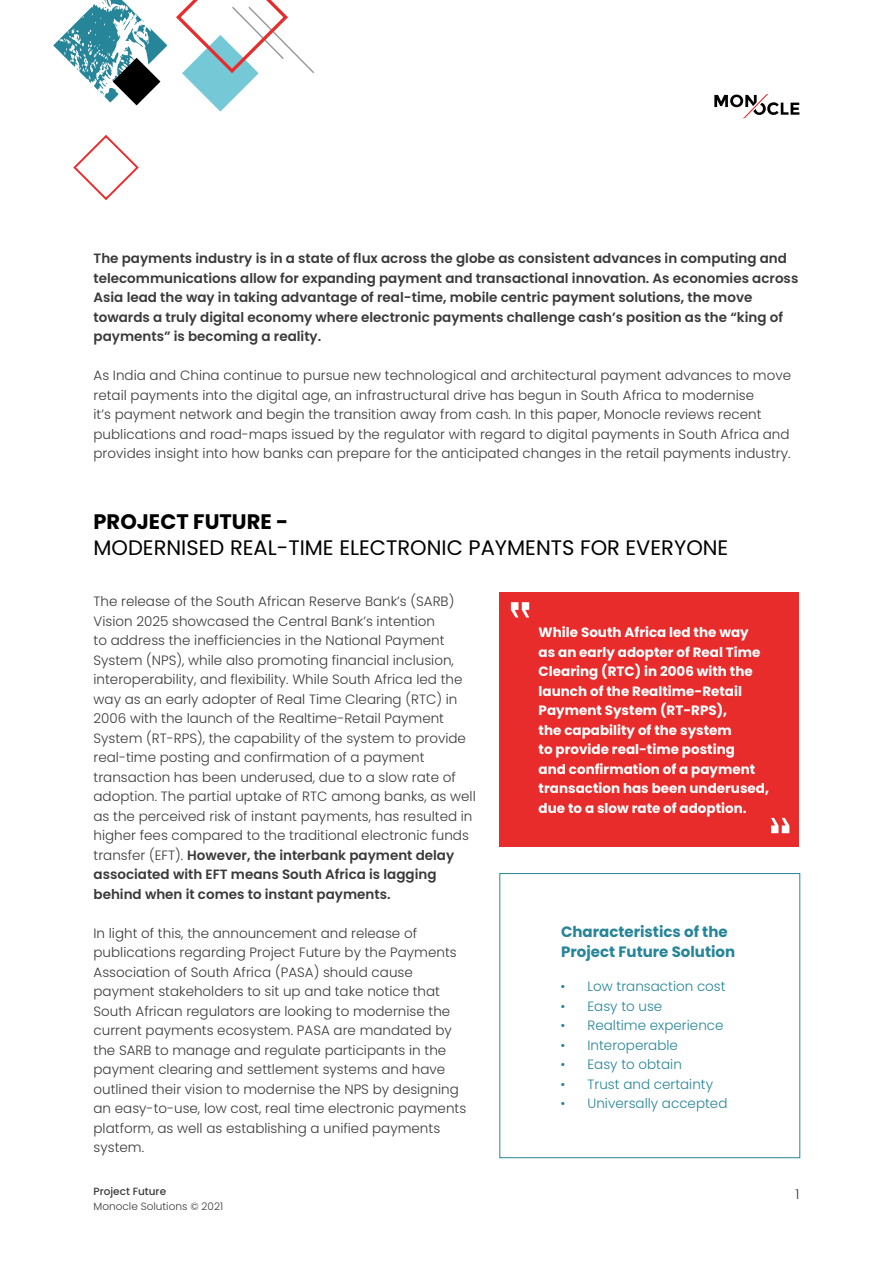
<style>
.page{position:relative;width:893px;height:1263px;background:#fff}
.page>*{position:absolute;margin:0;border:0;box-sizing:border-box;transform-origin:0 0}
.t1{font:21px "Poppins";color:#000}
.t2{font:700 21px "Poppins";color:#000}
.t3{font:700 15px/19.5px "Poppins";color:#268599}
.t4{font:300 13.5px/19.5px "Poppins";color:#3a3a3a}
.t5{font:600 13.5px/19.5px "Poppins";color:#3a3a3a}
.t6{font:700 13.5px/19.5px "Poppins";color:#fff}
.t7{font:300 13.5px "Poppins";color:#268599}
.t8{font:300 10.5px "Poppins";color:#3a3a3a}
.t9{font:500 10.5px "Poppins";color:#3a3a3a}
.s1{font-weight:600}
</style>
<div class="page">
<svg style="left:714px;top:94px;width:85px;height:25px"></svg>
<svg style="left:53px;top:0;width:114px;height:105px"></svg>
<svg style="left:73px;top:135px;width:66px;height:66px"></svg>
<svg style="left:176px;top:0;width:138px;height:112px"></svg>
<div style="left:499px;top:592px;width:300px;height:254px;background:#e82b2b"></div>
<svg style="left:511px;top:602px;width:18px;height:15px"></svg>
<svg style="left:771px;top:818px;width:18px;height:15px"></svg>
<div style="left:499px;top:873px;width:301px;height:285px;border:1px solid #268599"></div>
<p class="t5" style="left:94px;top:249px;width:706px">The payments industry is in a state of flux across the globe as consistent advances in computing and telecommunications allow for expanding payment and transactional innovation. As economies across Asia lead the way in taking advantage of real-time, mobile centric payment solutions, the move towards a truly digital economy where electronic payments challenge cash’s position as the “king of payments” is becoming a reality.</p>
<p class="t4" style="left:94px;top:366px;width:699px">As India and China continue to pursue new technological and architectural payment advances to move retail payments into the digital age, an infrastructural drive has begun in South Africa to modernise<br>it’s payment network and begin the transition away from cash. In this paper, Monocle reviews recent publications and road-maps issued by the regulator with regard to digital payments in South Africa and provides insight into how banks can prepare for the anticipated changes in the retail payments industry.</p>
<h1 class="t2" style="left:94px;top:509px;width:196px">PROJECT FUTURE -</h1>
<h1 class="t1" style="left:94px;top:536px;width:636px">MODERNISED REAL-TIME ELECTRONIC PAYMENTS FOR EVERYONE</h1>
<p class="t4" style="left:94px;top:592px;width:384px">The release of the South African Reserve Bank’s (SARB)<br>Vision 2025 showcased the Central Bank’s intention<br>to address the inefficiencies in the National Payment System (NPS), while also promoting financial inclusion, interoperability, and flexibility. While South Africa led the way as an early adopter of Real Time Clearing (RTC) in 2006 with the launch of the Realtime-Retail Payment System (RT-RPS), the capability of the system to provide real-time posting and confirmation of a payment transaction has been underused, due to a slow rate of adoption. The partial uptake of RTC among banks, as well as the perceived risk of instant payments, has resulted in higher fees compared to the traditional electronic funds transfer (EFT). <span class="s1">However, the interbank payment delay associated with EFT means South Africa is lagging behind when it comes to instant payments.</span></p>
<p class="t4" style="left:94px;top:923px;width:374px">In light of this, the announcement and release of publications regarding Project Future by the Payments Association of South Africa (PASA) should cause payment stakeholders to sit up and take notice that South African regulators are looking to modernise the current payments ecosystem. PASA are mandated by the SARB to manage and regulate participants in the payment clearing and settlement systems and have outlined their vision to modernise the NPS by designing an easy-to-use, low cost, real time electronic payments platform, as well as establishing a unified payments system.</p>
<p class="t6" style="left:539px;top:623px;width:232px">While South Africa led the way<br>as an early adopter of Real Time<br>Clearing (RTC) in 2006 with the launch of the Realtime-Retail<br>Payment System (RT-RPS),<br>the capability of the system<br>to provide real-time posting<br>and confirmation of a payment transaction has been underused, due to a slow rate of adoption.</p>
<p class="t3" style="left:561px;top:922px;width:176px">Characteristics of the<br>Project Future Solution</p>
<p class="t7" style="left:560px;top:979px;width:167px">• Low transaction cost</p>
<p class="t7" style="left:560px;top:998px;width:103px">• Easy to use</p>
<p class="t7" style="left:560px;top:1018px;width:165px">• Realtime experience</p>
<p class="t7" style="left:560px;top:1037px;width:119px">• Interoperable</p>
<p class="t7" style="left:560px;top:1057px;width:123px">• Easy to obtain</p>
<p class="t7" style="left:560px;top:1076px;width:154px">• Trust and certainty</p>
<p class="t7" style="left:560px;top:1096px;width:168px">• Universally accepted</p>
<p class="t9" style="left:94px;top:1186px;width:74px">Project Future</p>
<p class="t8" style="left:94px;top:1201px;width:131px">Monocle Solutions © 2021</p>
<p class="t4" style="left:795px;top:1184px;width:5px">1</p>
</div>
